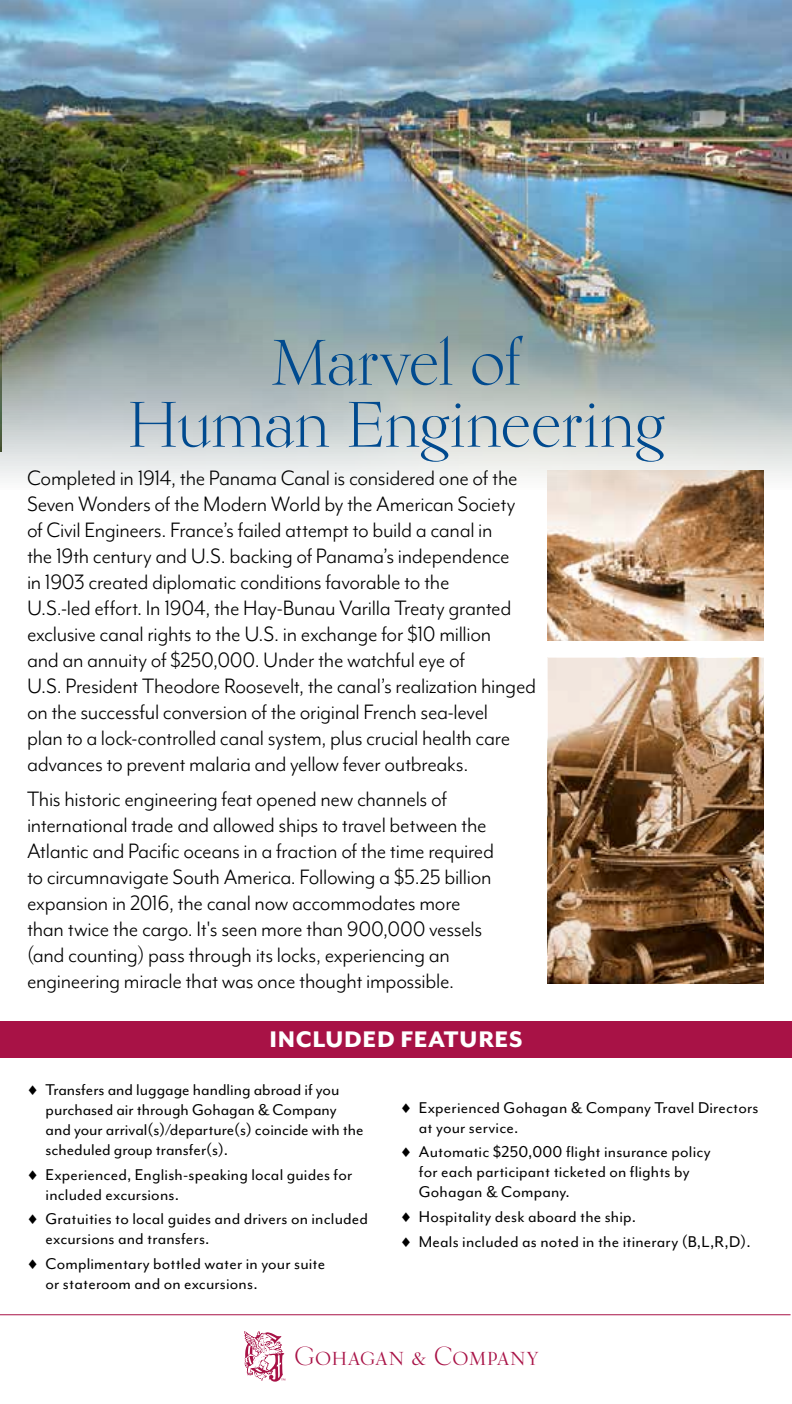
<style>
.page{position:relative;width:792px;height:1404px;background:#fff}
.page>*{position:absolute;margin:0;border:0;box-sizing:border-box;transform-origin:0 0}
.t1{font:64px/62px "Kumlien Pro";letter-spacing:-.02em;color:#004a8f;text-align:center}
.t2{font:800 26px "Mr Eaves Mod OT";letter-spacing:.025em;color:#fff}
.t3{font:26px "Kumlien Pro";letter-spacing:.005em;color:#a81246}
.t4{font:24px/26px "Mr Eaves Mod OT";letter-spacing:-.015em;color:#000}
.t5{font:18px/20px "Mr Eaves Mod OT";letter-spacing:.01em;color:#000}
</style>
<div class="page">
<img style="left:548px;top:490px;width:216px;height:151px">
<img style="left:548px;top:658px;width:216px;height:325px">
<div style="left:0;top:1021px;width:792px;height:36px;background:#a81246"></div>
<hr style="left:0;top:1314px;width:791px;height:1px;background:#a81246">
<svg style="left:244px;top:1331px;width:42px;height:51px"></svg>
<img style="left:0;top:0;width:792px;height:490px">
<h1 class="t1" style="left:127px;top:331px;width:539px">Marvel of<br>Human Engineering</h1>
<p class="t4" style="left:27px;top:464px;width:511px">Completed in 1914, the Panama Canal is considered one of the Seven Wonders of the Modern World by the American Society of Civil Engineers. France’s failed attempt to build a canal in<br>the 19th century and U.S. backing of Panama’s independence<br>in 1903 created diplomatic conditions favorable to the<br>U.S.‑led effort. In 1904, the Hay-Bunau Varilla Treaty granted exclusive canal rights to the U.S. in exchange for $10 million<br>and an annuity of $250,000. Under the watchful eye of<br>U.S. President Theodore Roosevelt, the canal’s realization hinged on the successful conversion of the original French sea‑level<br>plan to a lock-controlled canal system, plus crucial health care advances to prevent malaria and yellow fever outbreaks.</p>
<p class="t4" style="left:27px;top:785px;width:469px">This historic engineering feat opened new channels of international trade and allowed ships to travel between the Atlantic and Pacific oceans in a fraction of the time required to circumnavigate South America. Following a $5.25 billion expansion in 2016, the canal now accommodates more than twice the cargo. It's seen more than 900,000 vessels (and counting) pass through its locks, experiencing an engineering miracle that was once thought impossible.</p>
<p class="t2" style="left:270px;top:1024px;width:254px">INCLUDED FEATURES</p>
<p class="t5" style="left:46px;top:1079px;width:320px;text-indent:-18px">♦ Transfers and luggage handling abroad if you purchased air through Gohagan &amp; Company and your arrival(s)/departure(s) coincide with the scheduled group transfer(s).</p>
<p class="t5" style="left:46px;top:1164px;width:308px;text-indent:-18px">♦ Experienced, English-speaking local guides for included excursions.</p>
<p class="t5" style="left:46px;top:1209px;width:324px;text-indent:-18px">♦ Gratuities to local guides and drivers on included excursions and transfers.</p>
<p class="t5" style="left:46px;top:1253px;width:281px;text-indent:-18px">♦ Complimentary bottled water in your suite or stateroom and on excursions.</p>
<p class="t5" style="left:419px;top:1097px;width:341px;text-indent:-18px">♦ Experienced Gohagan &amp; Company Travel Directors at your service.</p>
<p class="t5" style="left:419px;top:1142px;width:293px;text-indent:-18px">♦ Automatic $250,000 flight insurance policy for each participant ticketed on flights by<br>Gohagan &amp; Company.</p>
<p class="t5" style="left:401px;top:1204px;width:351px;line-height:24.6px">♦ Hospitality desk aboard the ship.<br>♦ Meals included as noted in the itinerary (B,L,R,D).</p>
<p class="t3" style="left:294px;top:1340px;width:246px">Gohagan &amp; Company</p>
</div>
